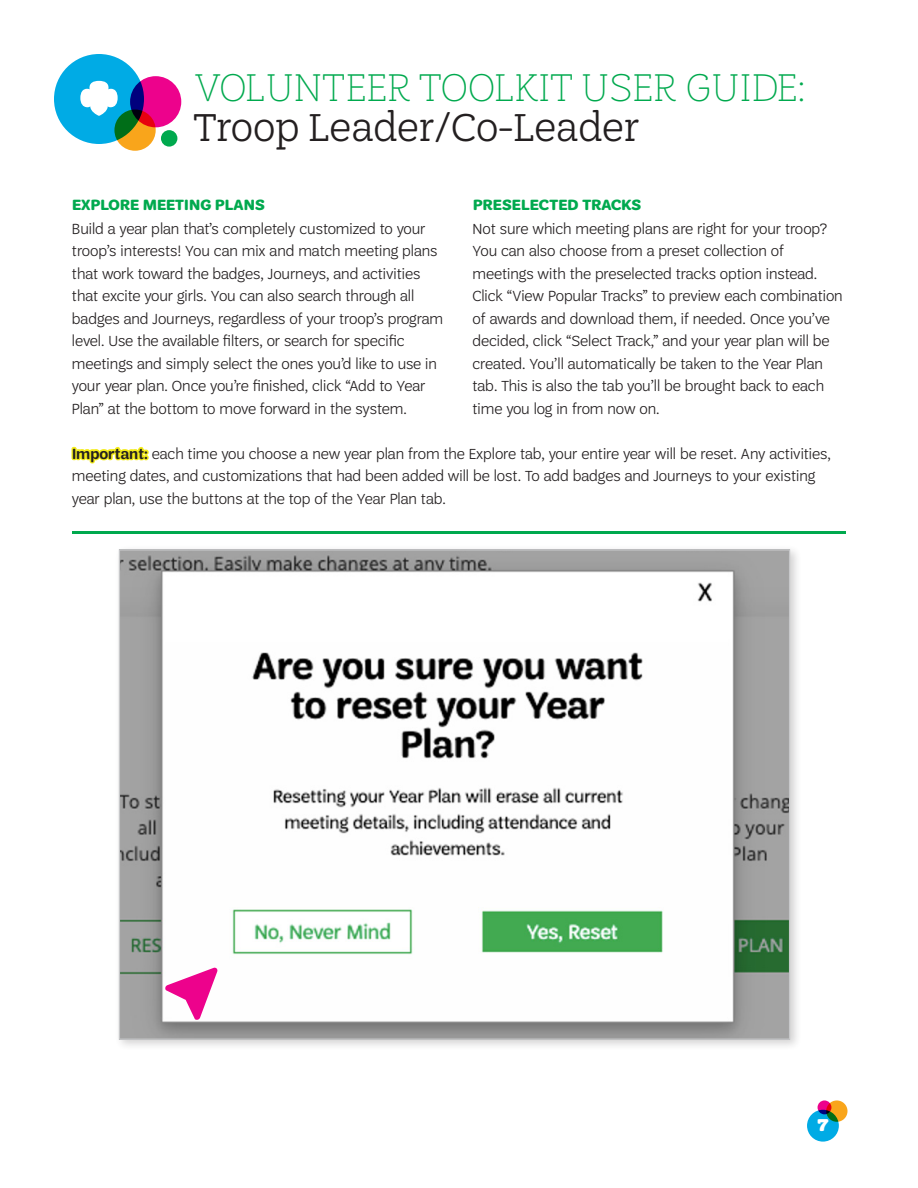
<style>
.page{position:relative;width:918px;height:1188px;background:#fff}
.page>*{position:absolute;margin:0;border:0;box-sizing:border-box;transform-origin:0 0}
.t1{font:100 42px "Trefoil Slab";letter-spacing:.01em;color:#00a94e}
.t2{font:300 42px "Trefoil Slab";color:#231f20}
.t3{font:900 18px "Trefoil Slab";color:#fff}
.BODY_COPY{font:300 15.75px/22.5px "Trefoil Sans";color:#231f20}
.BODY_COPY-2{font:700 15.75px "Trefoil Sans";letter-spacing:.01em;color:#00a94e}
.s1{font-weight:600;color:#f4ec1a}
</style>
<div class="page">
<div style="left:161px;top:130px;width:16px;height:17px;background:#00a94e;border-radius:50%"></div>
<div style="left:54px;top:54px;width:90px;height:90px;background:#00abe5;border-radius:50%"></div>
<svg style="left:80px;top:81px;width:38px;height:35px"></svg>
<svg style="left:114px;top:110px;width:42px;height:41px"></svg>
<svg style="left:130px;top:76px;width:51px;height:51px;fill:#ed028c"></svg>
<div style="left:807px;top:1110px;width:32px;height:32px;background:#00abe5;border-radius:50%"></div>
<svg style="left:818px;top:1100px;width:13px;height:14px"></svg>
<svg style="left:826px;top:1100px;width:22px;height:22px"></svg>
<hr style="left:72px;top:531px;width:774px;height:3px;background:#00a94e">
<div style="left:114px;top:545px;width:688px;height:507px;background:#231f20;opacity:.2"></div>
<img style="left:121px;top:551px;width:667px;height:487px">
<svg style="left:164px;top:967px;width:54px;height:54px"></svg>
<h1 class="t1" style="left:194px;top:65px;width:613px">VOLUNTEER TOOLKIT USER GUIDE:</h1>
<h1 class="t2" style="left:194px;top:104px;width:447px">Troop Leader/Co-Leader</h1>
<p class="BODY_COPY-2" style="left:72px;top:196px;width:194px">EXPLORE MEETING PLANS</p>
<p class="BODY_COPY-2" style="left:473px;top:196px;width:170px">PRESELECTED TRACKS</p>
<p class="BODY_COPY" style="left:72px;top:217px;width:373px">Build a year plan that’s completely customized to your troop’s interests! You can mix and match meeting plans that work toward the badges, Journeys, and activities that excite your girls. You can also search through all badges and Journeys, regardless of your troop’s program level. Use the available filters, or search for specific meetings and simply select the ones you’d like to use in your year plan. Once you’re finished, click “Add to Year Plan” at the bottom to move forward in the system.</p>
<p class="BODY_COPY" style="left:72px;top:442px;width:760px"><span class="s1">Important:</span> each time you choose a new year plan from the Explore tab, your entire year will be reset. Any activities, meeting dates, and customizations that had been added will be lost. To add badges and Journeys to your existing year plan, use the buttons at the top of the Year Plan tab.</p>
<p class="BODY_COPY" style="left:473px;top:217px;width:372px">Not sure which meeting plans are right for your troop?<br>You can also choose from a preset collection of meetings with the preselected tracks option instead.<br>Click “View Popular Tracks” to preview each combination of awards and download them, if needed. Once you’ve decided, click “Select Track,” and your year plan will be created. You’ll automatically be taken to the Year Plan tab. This is also the tab you’ll be brought back to each time you log in from now on.</p>
<p class="t3" style="left:818px;top:1115px;width:12px">7</p>
</div>
